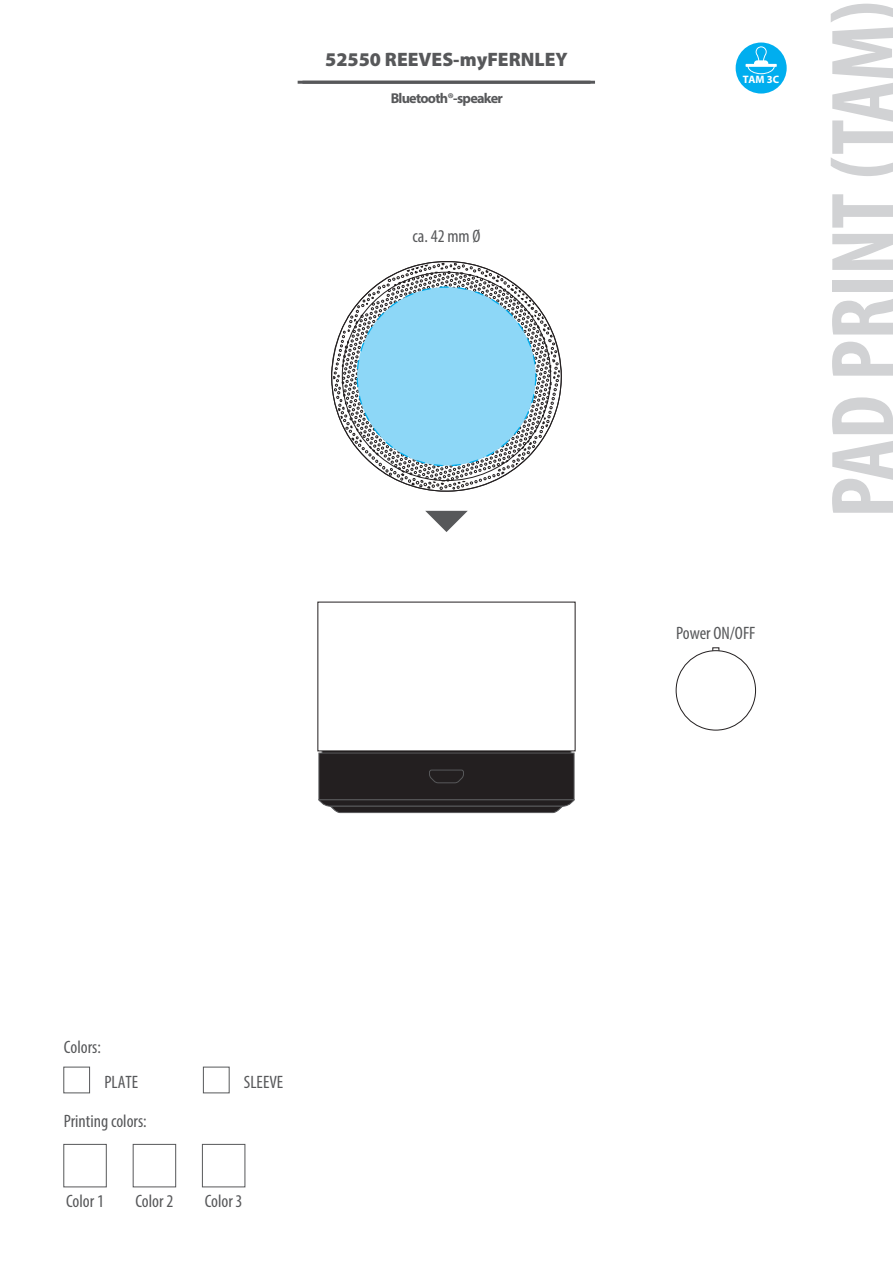
<style>
.page{position:relative;width:893px;height:1263px;background:#fff}
.page>*{position:absolute;margin:0;border:0;box-sizing:border-box;transform-origin:0 0}
.t1{font:700 condensed 90px "Myriad Pro";color:#d1d2d4}
.t2{font:900 19.5px "Myriad Pro";color:#57585a}
.t3{font:condensed 18px "Myriad Pro";color:#57585a}
.t4{font:700 14.25px "Myriad Pro";letter-spacing:-.055em;color:#57585a}
.t5{font:700 10.8px "Myriad Pro";color:#fff}
</style>
<div class="page">
<hr style="left:298px;top:81px;width:297px;height:3px;background:#57585a">
<svg style="left:331px;top:261px;width:231px;height:231px"></svg>
<div style="left:322px;top:745px;width:249px;height:15px;background:#3a3839;border:1px solid #57585a"></div>
<svg style="left:317px;top:601px;width:259px;height:151px"></svg>
<div style="left:319px;top:753px;width:255px;height:47px;background:#231f20;border:1px solid #57585a"></div>
<svg style="left:318px;top:800px;width:257px;height:13px;background:#3d3b3c"></svg>
<svg style="left:429px;top:769px;width:35px;height:14px"></svg>
<div style="left:676px;top:650px;width:80px;height:80px;border:1px solid #231f20;border-radius:50%"></div>
<svg style="left:425px;top:511px;width:43px;height:21px"></svg>
<div style="left:736px;top:43px;width:51px;height:51px;background:#00aeef;border-radius:50%"></div>
<svg style="left:746px;top:46px;width:31px;height:28px"></svg>
<div style="left:357px;top:287px;width:179px;height:179px;background:#8dd7f7;border-radius:50%"></div>
<div style="left:63px;top:1144px;width:44px;height:43px;border:1px solid #57585a"></div>
<div style="left:133px;top:1144px;width:43px;height:43px;border:1px solid #57585a"></div>
<div style="left:202px;top:1144px;width:43px;height:43px;border:1px solid #57585a"></div>
<div style="left:63px;top:1067px;width:27px;height:26px;border:1px solid #57585a"></div>
<div style="left:203px;top:1067px;width:27px;height:26px;border:1px solid #57585a"></div>
<p class="t2" style="left:325px;top:47px;width:244px">52550 REEVES-myFERNLEY</p>
<p class="t4" style="left:391px;top:89px;width:114px">Bluetooth®-speaker</p>
<p class="t3" style="left:412px;top:225px;width:70px">ca. 42 mm Ø</p>
<p class="t5" style="left:743px;top:73px;width:38px">TAM 3C</p>
<p class="t3" style="left:676px;top:622px;width:81px">Power ON/OFF</p>
<h1 class="t1" style="left:807px;top:518px;width:519px;rotate:-90deg">PAD PRINT (TAM)</h1>
<p class="t3" style="left:64px;top:1036px;width:39px">Colors:</p>
<p class="t3" style="left:104px;top:1071px;width:35px">PLATE</p>
<p class="t3" style="left:64px;top:1110px;width:84px">Printing colors:</p>
<p class="t3" style="left:244px;top:1071px;width:41px">SLEEVE</p>
<p class="t3" style="left:66px;top:1190px;width:39px">Color 1</p>
<p class="t3" style="left:135px;top:1190px;width:39px">Color 2</p>
<p class="t3" style="left:205px;top:1190px;width:39px">Color 3</p>
</div>
